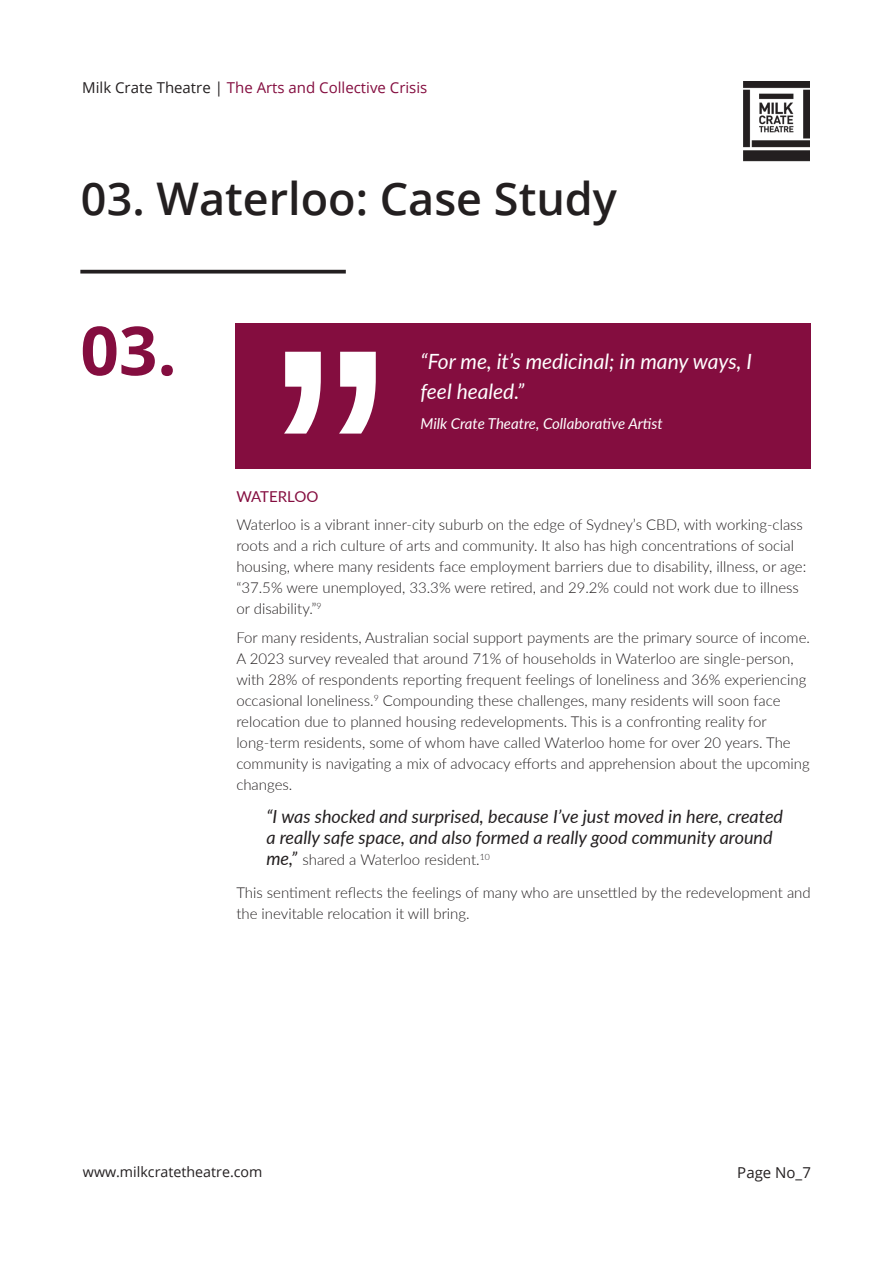
<style>
.page{position:relative;width:893px;height:1263px;background:#fff}
.page>*{position:absolute;margin:0;border:0;box-sizing:border-box;transform-origin:0 0}
._45pt_Size_Align_Left{font:700 67.5px "Open Sans";color:#840d3f}
._30pt_Size_Align_Left{font:600 45px "Open Sans";color:#231f20}
._10pt_Size_Align_Left{font:italic 21px/30px "Lato";color:#fff}
._10pt_Size_Align_Left-2{font:italic 18px/21px "Lato";color:#231f20}
._10pt_Size_Align_Left-3{font:300 15px/21px "Lato";color:#231f20}
.t1{font:15px "Open Sans";color:#840d3f}
._10pt_Size_Align_Left-4{font:italic 15px "Lato";color:#fff}
.t2{font:15px "Open Sans";color:#231f20}
._10pt_Size_Align_Left-5{font:15px "Lato";color:#840d3f}
.t3{font:14.25px "Open Sans";color:#231f20}
.s1{color:#231f20}
.s2{font-weight:400;font-style:italic;font-size:18px}
</style>
<div class="page">
<img style="left:744px;top:81px;width:66px;height:81px">
<svg style="left:80px;top:270px;width:266px;height:4px"></svg>
<div style="left:236px;top:324px;width:575px;height:145px;background:#840d3f"></div>
<svg style="left:284px;top:352px;width:92px;height:82px"></svg>
<p class="t1" style="left:82px;top:77px;width:347px"><span class="s1">Milk Crate Theatre |</span> The Arts and Collective Crisis</p>
<p class="_30pt_Size_Align_Left" style="left:81px;top:168px;width:538px">03. Waterloo: Case Study</p>
<p class="_45pt_Size_Align_Left" style="left:80px;top:303px;width:98px">03.</p>
<p class="_10pt_Size_Align_Left" style="left:421px;top:345px;width:333px">“For me, it’s medicinal; in many ways, I feel healed.”</p>
<p class="_10pt_Size_Align_Left-4" style="left:421px;top:412px;width:244px">Milk Crate Theatre, Collaborative Artist</p>
<p class="_10pt_Size_Align_Left-5" style="left:236px;top:486px;width:84px">WATERLOO</p>
<p class="_10pt_Size_Align_Left-3" style="left:236px;top:514px;width:571px">Waterloo is a vibrant inner-city suburb on the edge of Sydney’s CBD, with working-class roots and a rich culture of arts and community. It also has high concentrations of social housing, where many residents face employment barriers due to disability, illness, or age: “37.5% were unemployed, 33.3% were retired, and 29.2% could not work due to illness or disability.”<sup>9</sup></p>
<p class="_10pt_Size_Align_Left-3" style="left:236px;top:626px;width:575px">For many residents, Australian social support payments are the primary source of income.<br>A 2023 survey revealed that around 71% of households in Waterloo are single-person, with 28% of respondents reporting frequent feelings of loneliness and 36% experiencing occasional loneliness.<sup>9</sup> Compounding these challenges, many residents will soon face relocation due to planned housing redevelopments. This is a confronting reality for long-term residents, some of whom have called Waterloo home for over 20 years. The community is navigating a mix of advocacy efforts and apprehension about the upcoming changes.</p>
<p class="_10pt_Size_Align_Left-2" style="left:266px;top:805px;width:518px">“I was shocked and surprised, because I’ve just moved in here, created a really safe space, and also formed a really good community around</p>
<p class="_10pt_Size_Align_Left-3" style="left:266px;top:848px;width:225px"><span class="s2">me,”</span> shared a Waterloo resident.<sup>10</sup></p>
<p class="_10pt_Size_Align_Left-3" style="left:236px;top:881px;width:576px">This sentiment reflects the feelings of many who are unsettled by the redevelopment and the inevitable relocation it will bring.</p>
<p class="t3" style="left:83px;top:1162px;width:181px">www.milkcratetheatre.com</p>
<p class="t2" style="left:737px;top:1162px;width:75px">Page No_7</p>
</div>
